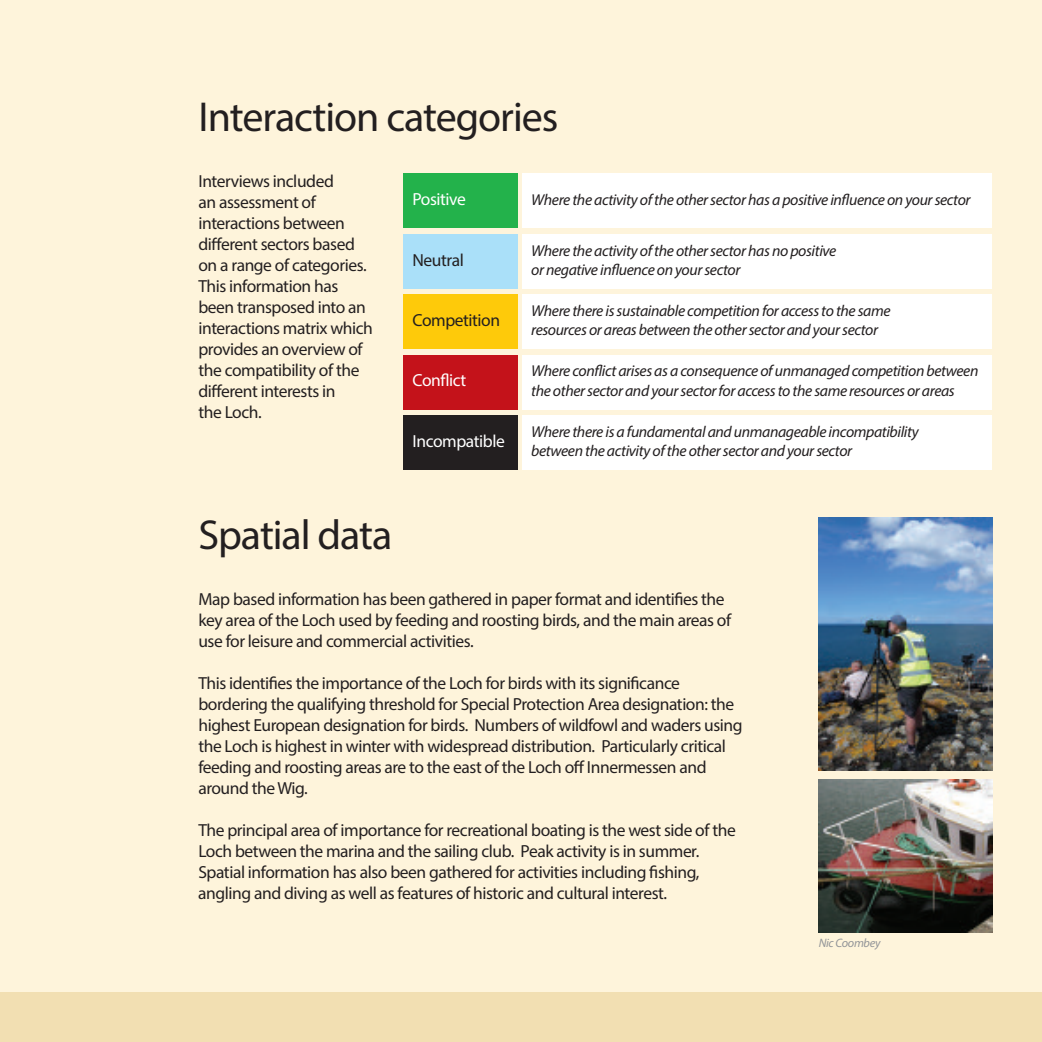
<style>
.page{position:relative;width:1042px;height:1042px;background:#fef4db}
.page>*{position:absolute;margin:0;border:0;box-sizing:border-box;transform-origin:0 0}
.t1{font:42px "Myriad Pro";letter-spacing:-.025em;color:#231f20}
.t2{font:17.5px/21px "Myriad Pro";letter-spacing:-.025em;color:#231f20}
.t3{font:17.5px "Myriad Pro";letter-spacing:-.025em;color:#fff}
.t4{font:italic 15.75px/19.2px "Myriad Pro";letter-spacing:-.025em;color:#231f20}
.t5{font:italic 12.25px "Myriad Pro";letter-spacing:-.025em;color:#939598}
</style>
<div class="page">
<div style="left:0;top:992px;width:1042px;height:50px;background:#f2dfb2"></div>
<div style="left:522px;top:174px;width:470px;height:54px;background:#fff"></div>
<div style="left:404px;top:174px;width:114px;height:54px;background:#23b24b"></div>
<div style="left:522px;top:234px;width:470px;height:55px;background:#fff"></div>
<div style="left:404px;top:234px;width:114px;height:55px;background:#aae0f9"></div>
<div style="left:522px;top:294px;width:470px;height:55px;background:#fff"></div>
<div style="left:404px;top:294px;width:114px;height:55px;background:#feca0a"></div>
<div style="left:522px;top:355px;width:470px;height:54px;background:#fff"></div>
<div style="left:404px;top:355px;width:114px;height:54px;background:#c4121a"></div>
<div style="left:522px;top:415px;width:470px;height:55px;background:#fff"></div>
<div style="left:404px;top:415px;width:114px;height:55px;background:#231f20"></div>
<img style="left:819px;top:518px;width:173px;height:252px">
<img style="left:819px;top:780px;width:173px;height:153px">
<h1 class="t1" style="left:198px;top:101px;width:361px">Interaction categories</h1>
<p class="t2" style="left:198px;top:172px;width:176px">Interviews included<br>an assessment of interactions between different sectors based on a range of categories.<br>This information has been transposed into an interactions matrix which provides an overview of the compatibility of the different interests in<br>the Loch.</p>
<p class="t3" style="left:412px;top:193px;width:55px">Positive</p>
<p class="t4" style="left:531px;top:191px;width:441px">Where the activity of the other sector has a positive influence on your sector</p>
<p class="t4" style="left:531px;top:242px;width:307px">Where the activity of the other sector has no positive or negative influence on your sector</p>
<p class="t2" style="left:412px;top:251px;width:53px">Neutral</p>
<p class="t2" style="left:412px;top:311px;width:89px">Competition</p>
<p class="t3" style="left:412px;top:374px;width:55px">Conflict</p>
<p class="t3" style="left:412px;top:434px;width:94px">Incompatible</p>
<p class="t4" style="left:531px;top:302px;width:361px">Where there is sustainable competition for access to the same resources or areas between the other sector and your sector</p>
<p class="t4" style="left:531px;top:363px;width:449px">Where conflict arises as a consequence of unmanaged competition between the other sector and your sector for access to the same resources or areas</p>
<p class="t4" style="left:531px;top:423px;width:389px">Where there is a fundamental and unmanageable incompatibility between the activity of the other sector and your sector</p>
<h1 class="t1" style="left:198px;top:519px;width:195px">Spatial data</h1>
<p class="t2" style="left:198px;top:590px;width:534px">Map based information has been gathered in paper format and identifies the key area of the Loch used by feeding and roosting birds, and the main areas of use for leisure and commercial activities.</p>
<p class="t2" style="left:198px;top:674px;width:546px">This identifies the importance of the Loch for birds with its significance bordering the qualifying threshold for Special Protection Area designation: the highest European designation for birds. Numbers of wildfowl and waders using the Loch is highest in winter with widespread distribution. Particularly critical feeding and roosting areas are to the east of the Loch off Innermessen and around theWig.</p>
<p class="t2" style="left:198px;top:821px;width:539px">The principal area of importance for recreational boating is the west side of the Loch between the marina and the sailing club. Peak activity is in summer.<br>Spatial information has also been gathered for activities including fishing, angling and diving as well as features of historic and cultural interest.</p>
<p class="t5" style="left:819px;top:938px;width:63px">Nic Coombey</p>
</div>
